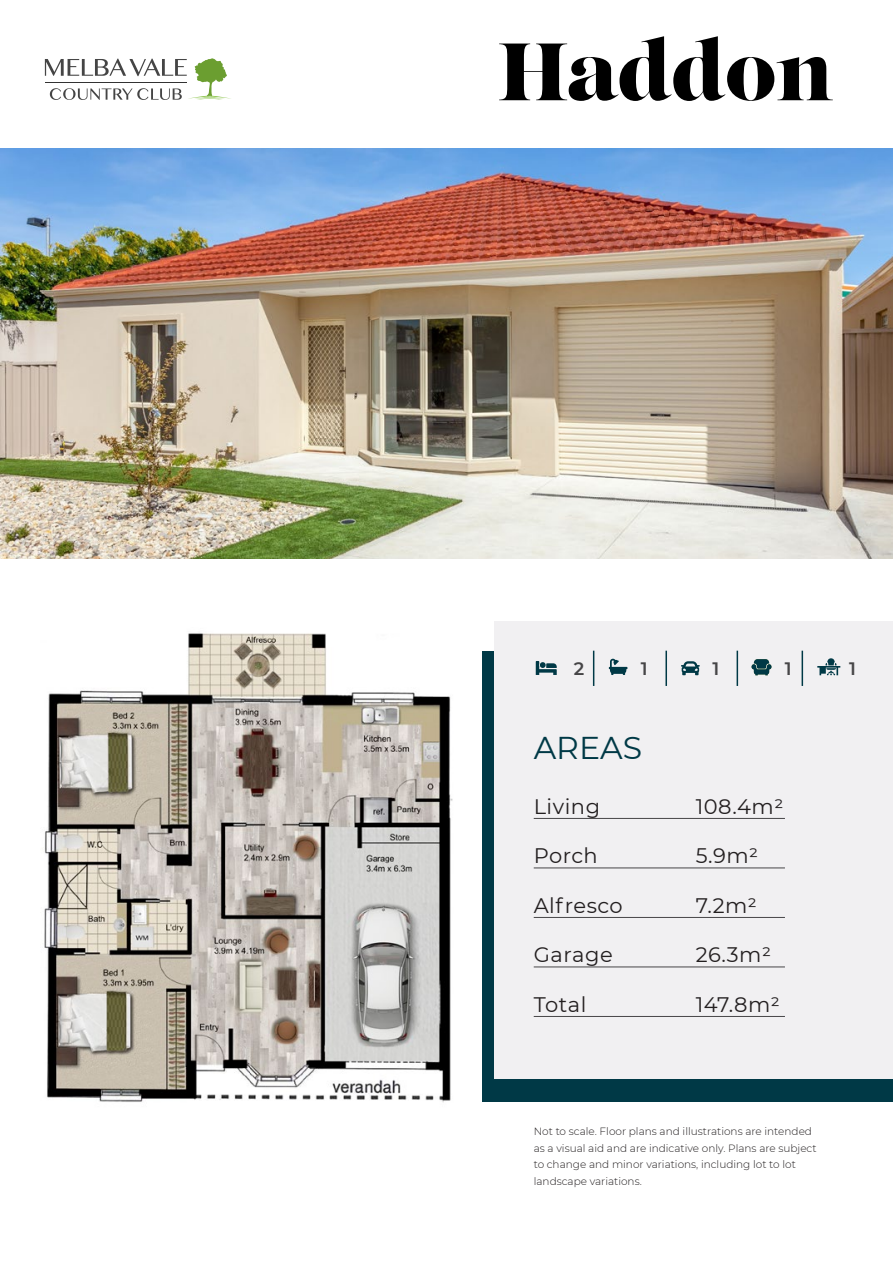
<style>
.page{position:relative;width:893px;height:1263px;background:#fff}
.page>*{position:absolute;margin:0;border:0;box-sizing:border-box;transform-origin:0 0}
.t1{font:81px "Lust";color:#000}
.t2{font:31.5px "Montserrat";color:#003946}
.t3{font:21px "Montserrat";letter-spacing:.025em;color:#231f20}
.t4{font:600 18px "Montserrat";color:#464547}
.t5{font:300 10.5px/16.5px "Montserrat";color:#231f20}
</style>
<div class="page">
<img style="left:44px;top:633px;width:409px;height:470px">
<div style="left:483px;top:651px;width:410px;height:450px;background:#003946"></div>
<img style="left:0;top:149px;width:893px;height:410px">
<div style="left:495px;top:621px;width:398px;height:457px;background:#f1f0f2"></div>
<svg style="left:536px;top:661px;width:21px;height:14px"></svg>
<svg style="left:609px;top:659px;width:18px;height:16px"></svg>
<svg style="left:681px;top:661px;width:19px;height:14px"></svg>
<svg style="left:751px;top:659px;width:20px;height:16px"></svg>
<hr style="left:593px;top:651px;width:1px;height:35px;background:#003946">
<hr style="left:665px;top:651px;width:2px;height:35px;background:#003946">
<hr style="left:737px;top:651px;width:1px;height:35px;background:#003946">
<hr style="left:802px;top:651px;width:1px;height:35px;background:#003946">
<hr style="left:534px;top:818px;width:251px;height:1px;background:#464547">
<hr style="left:534px;top:867px;width:251px;height:1px;background:#464547">
<hr style="left:534px;top:917px;width:251px;height:1px;background:#464547">
<hr style="left:534px;top:966px;width:251px;height:1px;background:#464547">
<hr style="left:534px;top:1016px;width:251px;height:1px;background:#464547">
<svg style="left:817px;top:658px;width:23px;height:17px"></svg>
<svg style="left:45px;top:58px;width:186px;height:42px"></svg>
<h1 class="t1" style="left:498px;top:20px;width:336px">Haddon</h1>
<h3 class="t4" style="left:574px;top:656px;width:12px">2</h3>
<h3 class="t4" style="left:641px;top:656px;width:8px">1</h3>
<h3 class="t4" style="left:712px;top:656px;width:8px">1</h3>
<h3 class="t4" style="left:785px;top:656px;width:8px">1</h3>
<h3 class="t4" style="left:849px;top:656px;width:8px">1</h3>
<h2 class="t2" style="left:534px;top:726px;width:110px">AREAS</h2>
<h3 class="t3" style="left:534px;top:792px;width:68px">Living</h3>
<h3 class="t3" style="left:696px;top:792px;width:89px">108.4m2</h3>
<h3 class="t3" style="left:534px;top:841px;width:66px">Porch</h3>
<h3 class="t3" style="left:696px;top:841px;width:64px">5.9m2</h3>
<h3 class="t3" style="left:534px;top:891px;width:91px">Alfresco</h3>
<h3 class="t3" style="left:696px;top:891px;width:63px">7.2m2</h3>
<h3 class="t3" style="left:534px;top:940px;width:81px">Garage</h3>
<h3 class="t3" style="left:696px;top:940px;width:77px">26.3m2</h3>
<h3 class="t3" style="left:534px;top:990px;width:54px">Total</h3>
<h3 class="t3" style="left:696px;top:990px;width:86px">147.8m2</h3>
<p class="t5" style="left:534px;top:1123px;width:284px">Not to scale. Floor plans and illustrations are intended as a visual aid and are indicative only. Plans are subject to change and minor variations, including lot to lot landscape variations.</p>
</div>
